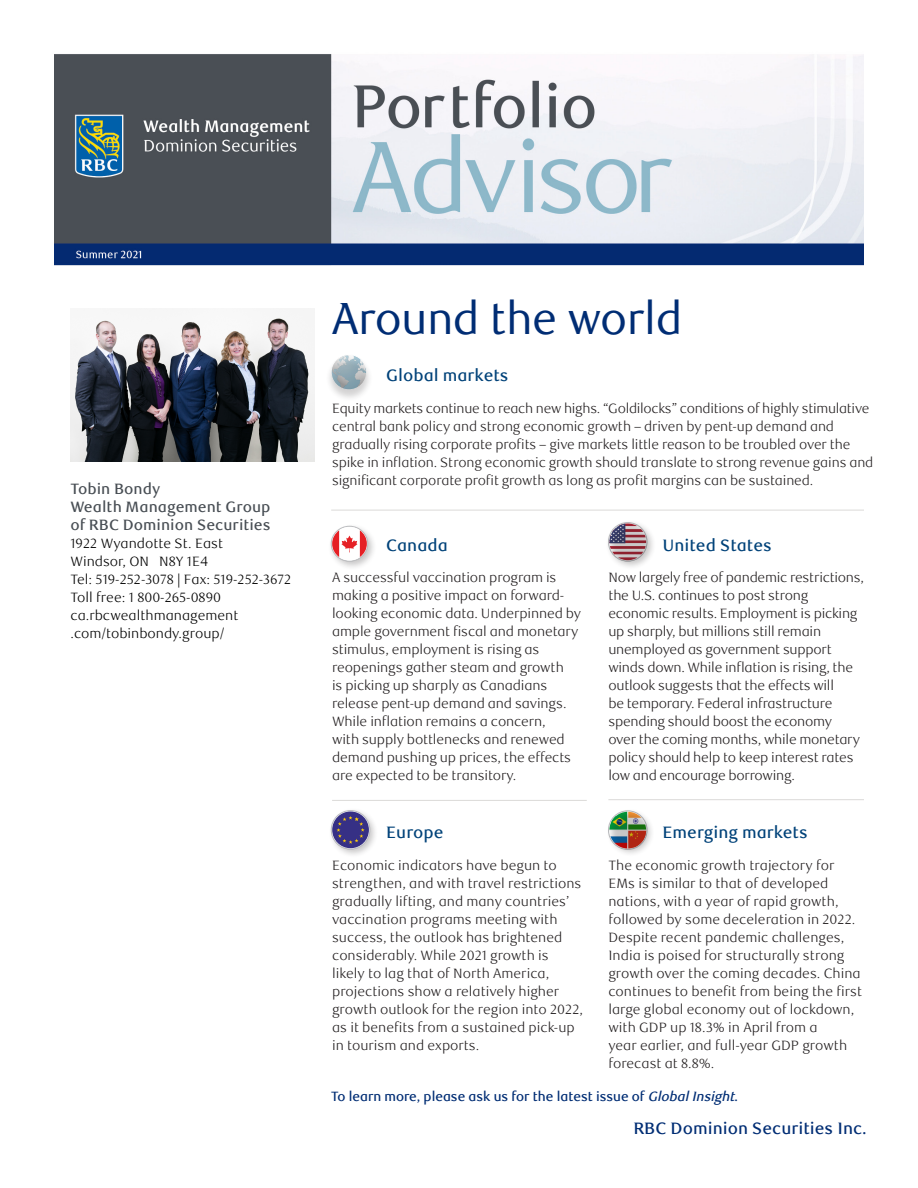
<style>
.page{position:relative;width:918px;height:1188px;background:#fff}
.page>*{position:absolute;margin:0;border:0;box-sizing:border-box;transform-origin:0 0}
._1-Main_Title{font:45px "RBC Display";color:#002d74}
.Intro_Text_Call-out{font:500 16.5px "RBC Text";color:#004279}
.t1{font:500 16.5px "RBC Text";color:#002d74}
.t2{font:500 15px/18px "RBC Text";color:#484e54}
._5-Body_Copy{font:300 13.5px/18px "RBC Text";letter-spacing:-.01em;color:#231f20}
.t3{font:300 13.5px/18px "RBC Text";color:#000}
.Call_to_action{font:500 13.5px "RBC Display";color:#002d74}
.s1{font-style:italic}
</style>
<div class="page">
<div style="left:605px;top:519px;width:51px;height:52px;background:#231f20;opacity:.25"></div>
<div style="left:328px;top:807px;width:51px;height:52px;background:#231f20;opacity:.25"></div>
<svg style="left:331px;top:811px;width:39px;height:38px"></svg>
<div style="left:331px;top:810px;width:39px;height:39px;border:1px solid #bcbdc0;border-radius:50%"></div>
<div style="left:332px;top:811px;width:37px;height:37px;background:#363085;border-radius:50%"></div>
<svg style="left:337px;top:816px;width:28px;height:28px"></svg>
<div style="left:328px;top:523px;width:49px;height:47px;background:#231f20;opacity:.25"></div>
<div style="left:331px;top:526px;width:37px;height:35px;border:1px solid #bcbdc0;border-radius:50%"></div>
<svg style="left:332px;top:527px;width:35px;height:33px"></svg>
<hr style="left:332px;top:800px;width:255px;height:1px;background:#dbdad8">
<hr style="left:608px;top:799px;width:256px;height:1px;background:#dbdad8">
<hr style="left:331px;top:510px;width:533px;height:1px;background:#dbdad8">
<div style="left:606px;top:808px;width:49px;height:50px;background:#231f20;opacity:.25"></div>
<div style="left:325px;top:354px;width:48px;height:47px;background:#231f20;opacity:.2"></div>
<img style="left:54px;top:54px;width:810px;height:212px">
<img style="left:70px;top:310px;width:244px;height:152px">
<p class="t2" style="left:71px;top:480px;width:202px">Tobin Bondy<br>Wealth Management Group of RBC Dominion Securities</p>
<p class="t3" style="left:71px;top:535px;width:222px">1922 Wyandotte St. East<br>Windsor, ON N8Y 1E4<br>Tel: 519-252-3078 | Fax: 519-252-3672<br>Toll free: 1 800-265-0890 ca.rbcwealthmanagement .com/tobinbondy.group/</p>
<p class="_1-Main_Title" style="left:332px;top:292px;width:352px">Around the world</p>
<p class="Intro_Text_Call-out" style="left:386px;top:366px;width:124px">Global markets</p>
<p class="_5-Body_Copy" style="left:332px;top:399px;width:543px">Equity markets continue to reach new highs. “Goldilocks” conditions of highly stimulative central bank policy and strong economic growth – driven by pent-up demand and gradually rising corporate profits – give markets little reason to be troubled over the spike in inflation. Strong economic growth should translate to strong revenue gains and significant corporate profit growth as long as profit margins can be sustained.</p>
<p class="Intro_Text_Call-out" style="left:386px;top:536px;width:63px">Canada</p>
<p class="_5-Body_Copy" style="left:332px;top:569px;width:251px">A successful vaccination program is making a positive impact on forward&shy;looking economic data. Underpinned by ample government fiscal and monetary stimulus, employment is rising as reopenings gather steam and growth<br>is picking up sharply as Canadians release pent-up demand and savings.<br>While inflation remains a concern,<br>with supply bottlenecks and renewed demand pushing up prices, the effects are expected to be transitory.</p>
<p class="Intro_Text_Call-out" style="left:386px;top:823px;width:59px">Europe</p>
<p class="_5-Body_Copy" style="left:332px;top:856px;width:252px">Economic indicators have begun to strengthen, and with travel restrictions gradually lifting, and many countries’ vaccination programs meeting with success, the outlook has brightened considerably. While 2021 growth is likely to lag that of North America, projections show a relatively higher growth outlook for the region into 2022, as it benefits from a sustained pick-up in tourism and exports.</p>
<p class="Intro_Text_Call-out" style="left:662px;top:536px;width:111px">United States</p>
<p class="_5-Body_Copy" style="left:608px;top:569px;width:257px">Now largely free of pandemic restrictions, the U.S. continues to post strong economic results. Employment is picking up sharply, but millions still remain unemployed as government support winds down. While inflation is rising, the outlook suggests that the effects will<br>be temporary. Federal infrastructure spending should boost the economy<br>over the coming months, while monetary policy should help to keep interest rates low and encourage borrowing.</p>
<p class="Intro_Text_Call-out" style="left:662px;top:823px;width:147px">Emerging markets</p>
<p class="_5-Body_Copy" style="left:608px;top:856px;width:255px">The economic growth trajectory for EMs is similar to that of developed nations, with a year of rapid growth, followed by some deceleration in 2022.<br>Despite recent pandemic challenges, India is poised for structurally strong growth over the coming decades. China continues to benefit from being the first large global economy out of lockdown, with GDP up 18.3% in April from a<br>year earlier, and full-year GDP growth forecast at 8.8%.</p>
<p class="Call_to_action" style="left:331px;top:1088px;width:408px">To learn more, please ask us for the latest issue of <span class="s1">GlobalInsight</span>.</p>
<p class="t1" style="left:633px;top:1119px;width:235px">RBC Dominion Securities Inc.</p>
</div>
